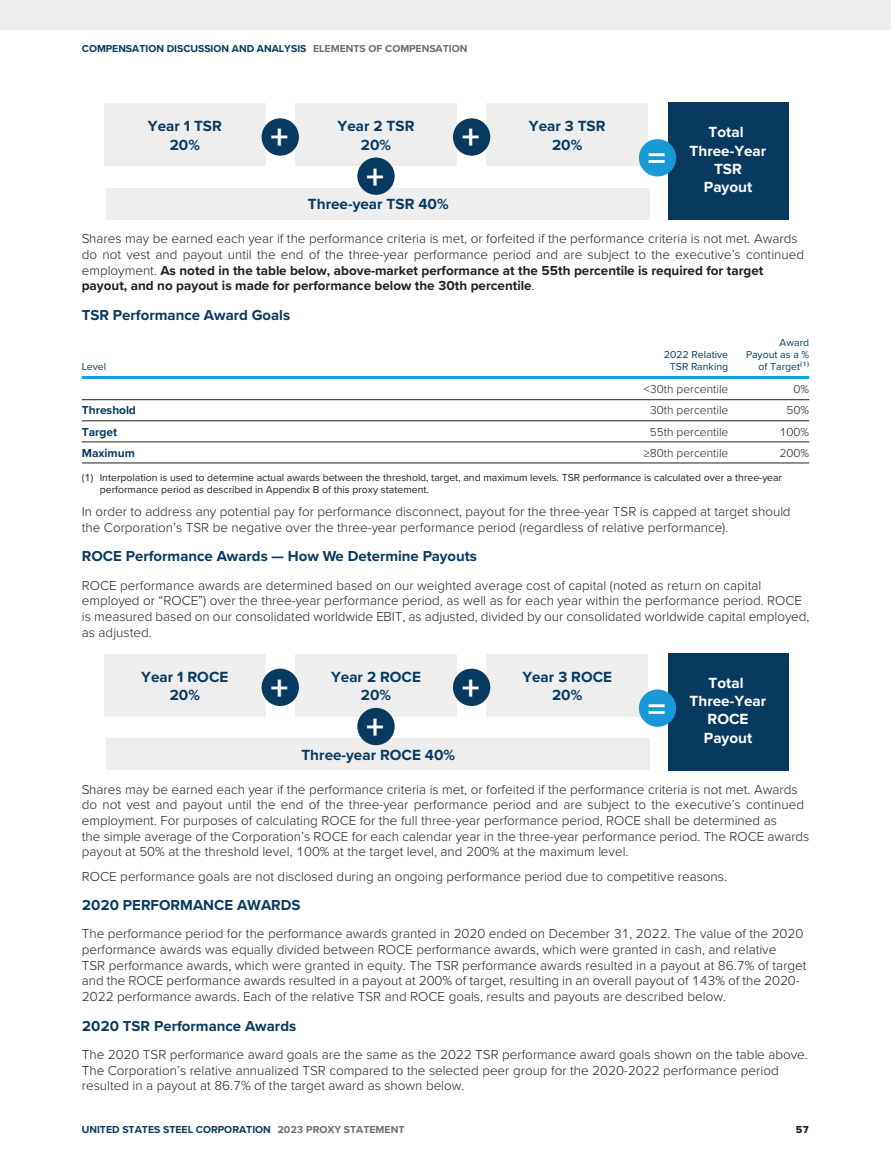
<style>
.page{position:relative;width:891px;height:1161px;background:#fff}
.page>*{position:absolute;margin:0;border:0;box-sizing:border-box;transform-origin:0 0}
.t1{font:700 35.7px "Proxima Nova";color:#fff}
.t2{font:700 15.3px "Proxima Nova";color:#083a5f}
.t3{font:700 15.3px/18.3px "Proxima Nova";color:#fff;text-align:center}
.t4{font:700 15px "Proxima Nova T";color:#093a5f}
.t5{font:300 13.5px/15.8px "Proxima Nova T";color:#231f20}
.t6{font:300 12px "Proxima Nova T";color:#231f20}
.t7{font:700 12px "Proxima Nova T";color:#093a5f}
.t8{font:10.5px/12.8px "Proxima Nova T";color:#231f20}
.t9{font:700 10.5px "Proxima Nova T";color:#093a5f}
.t10{font:10.5px "Proxima Nova T";color:#093a5f}
.t11{font:10.5px "Proxima Nova T Extrabld";color:#231f20}
.s1{color:#6c6d70}
.s2{font-weight:700}
</style>
<div class="page">
<div style="left:0;top:0;width:891px;height:30px;background:#eeeeef"></div>
<hr style="left:82px;top:376px;width:727px;height:3px;background:#0fa2dd">
<hr style="left:82px;top:399px;width:727px;height:1px;background:#231f20">
<hr style="left:82px;top:420px;width:727px;height:1px;background:#231f20">
<hr style="left:82px;top:442px;width:727px;height:1px;background:#231f20">
<hr style="left:82px;top:463px;width:727px;height:1px;background:#231f20">
<img style="left:104px;top:102px;width:685px;height:118px">
<img style="left:104px;top:653px;width:685px;height:118px">
<p class="t9" style="left:82px;top:45px;width:387px">COMPENSATION DISCUSSION AND ANALYSIS <span class="s1">ELEMENTS OF COMPENSATION</span></p>
<p class="t2" style="left:148px;top:117px;width:76px">Year 1 TSR</p>
<p class="t2" style="left:338px;top:117px;width:78px">Year 2 TSR</p>
<p class="t2" style="left:529px;top:117px;width:78px">Year 3 TSR</p>
<h1 class="t1" style="left:270px;top:117px;width:19px">+</h1>
<h1 class="t1" style="left:462px;top:117px;width:19px">+</h1>
<p class="t2" style="left:170px;top:136px;width:32px">20%</p>
<p class="t2" style="left:361px;top:136px;width:32px">20%</p>
<p class="t2" style="left:552px;top:136px;width:32px">20%</p>
<h1 class="t1" style="left:366px;top:156px;width:19px">+</h1>
<p class="t2" style="left:308px;top:195px;width:142px">Three-year TSR 40%</p>
<h1 class="t1" style="left:648px;top:138px;width:19px">=</h1>
<p class="t3" style="left:690px;top:123px;width:78px">Total<br>Three-Year<br>TSR<br>Payout</p>
<p class="t5" style="left:82px;top:232px;width:724px">Shares may be earned each year if the performance criteria is met, or forfeited if the performance criteria is not met. Awards do not vest and payout until the end of the three-year performance period and are subject to the executive’s continued employment. <span class="s2">As noted in the table below, above-market performance at the 55th percentile is required for target payout, and no payout is made for performance below the 30th percentile</span>.</p>
<p class="t4" style="left:82px;top:310px;width:210px">TSR Performance Award Goals</p>
<p class="t10" style="left:780px;top:340px;width:31px">Award</p>
<p class="t10" style="left:664px;top:351px;width:66px">2022 Relative</p>
<p class="t10" style="left:746px;top:351px;width:65px">Payout as a %</p>
<p class="t10" style="left:82px;top:363px;width:26px">Level</p>
<p class="t10" style="left:670px;top:363px;width:60px">TSR Ranking</p>
<p class="t10" style="left:759px;top:363px;width:52px">of Target<sup>(1)</sup></p>
<p class="t6" style="left:644px;top:386px;width:86px">&lt;30th percentile</p>
<p class="t6" style="left:794px;top:386px;width:17px">0%</p>
<p class="t7" style="left:82px;top:407px;width:56px">Threshold</p>
<p class="t6" style="left:650px;top:407px;width:80px">30th percentile</p>
<p class="t6" style="left:787px;top:407px;width:24px">50%</p>
<p class="t7" style="left:82px;top:428px;width:37px">Target</p>
<p class="t6" style="left:650px;top:428px;width:80px">55th percentile</p>
<p class="t6" style="left:779px;top:428px;width:31px">100%</p>
<p class="t7" style="left:82px;top:449px;width:55px">Maximum</p>
<p class="t6" style="left:644px;top:449px;width:86px">≥80th percentile</p>
<p class="t6" style="left:779px;top:449px;width:31px">200%</p>
<p class="t8" style="left:100px;top:472px;width:684px;text-indent:-18px">(1) Interpolation is used to determine actual awards between the threshold, target, and maximum levels. TSR performance is calculated over a three-year performance period as described in Appendix B of this proxy statement.</p>
<p class="t5" style="left:82px;top:505px;width:710px">In order to address any potential pay for performance disconnect, payout for the three-year TSR is capped at target should the Corporation’s TSR be negative over the three-year performance period (regardless of relative performance).</p>
<p class="t4" style="left:82px;top:551px;width:397px">ROCE Performance Awards — How We Determine Payouts</p>
<p class="t5" style="left:82px;top:579px;width:729px">ROCE performance awards are determined based on our weighted average cost of capital (noted as return on capital employed or “ROCE”) over the three-year performance period, as well as for each year within the performance period. ROCE is measured based on our consolidated worldwide EBIT, as adjusted, divided by our consolidated worldwide capital employed, as adjusted.</p>
<p class="t2" style="left:141px;top:668px;width:89px">Year 1 ROCE</p>
<h1 class="t1" style="left:270px;top:667px;width:19px">+</h1>
<p class="t2" style="left:331px;top:668px;width:92px">Year 2 ROCE</p>
<p class="t2" style="left:522px;top:668px;width:91px">Year 3 ROCE</p>
<p class="t3" style="left:690px;top:674px;width:78px">Total<br>Three-Year<br>ROCE<br>Payout</p>
<h1 class="t1" style="left:462px;top:667px;width:19px">+</h1>
<p class="t2" style="left:170px;top:686px;width:32px">20%</p>
<p class="t2" style="left:361px;top:686px;width:32px">20%</p>
<p class="t2" style="left:552px;top:686px;width:32px">20%</p>
<h1 class="t1" style="left:366px;top:706px;width:19px">+</h1>
<p class="t2" style="left:301px;top:746px;width:155px">Three-year ROCE 40%</p>
<h1 class="t1" style="left:648px;top:688px;width:19px">=</h1>
<p class="t5" style="left:82px;top:783px;width:729px">Shares may be earned each year if the performance criteria is met, or forfeited if the performance criteria is not met. Awards do not vest and payout until the end of the three-year performance period and are subject to the executive’s continued employment. For purposes of calculating ROCE for the full three-year performance period, ROCE shall be determined as<br>the simple average of the Corporation’s ROCE for each calendar year in the three-year performance period. The ROCE awards payout at 50% at the threshold level, 100% at the target level, and 200% at the maximum level.</p>
<p class="t5" style="left:82px;top:870px;width:647px">ROCE performance goals are not disclosed during an ongoing performance period due to competitive reasons.</p>
<p class="t4" style="left:82px;top:900px;width:220px">2020 PERFORMANCE AWARDS</p>
<p class="t5" style="left:82px;top:927px;width:726px">The performance period for the performance awards granted in 2020 ended on December 31, 2022. The value of the 2020 performance awards was equally divided between ROCE performance awards, which were granted in cash, and relative<br>TSR performance awards, which were granted in equity. The TSR performance awards resulted in a payout at 86.7% of target and the ROCE performance awards resulted in a payout at 200% of target, resulting in an overall payout of 143% of the 2020- 2022 performance awards. Each of the relative TSR and ROCE goals, results and payouts are described below.</p>
<p class="t4" style="left:82px;top:1021px;width:216px">2020 TSR Performance Awards</p>
<p class="t5" style="left:82px;top:1048px;width:728px">The 2020 TSR performance award goals are the same as the 2022 TSR performance award goals shown on the table above.<br>The Corporation’s relative annualized TSR compared to the selected peer group for the 2020-2022 performance period resulted in a payout at 86.7% of the target award as shown below.</p>
<p class="t9" style="left:82px;top:1126px;width:324px">UNITED STATES STEEL CORPORATION <span class="s1">2023 PROXY STATEMENT</span></p>
<p class="t11" style="left:796px;top:1126px;width:15px">57</p>
</div>
